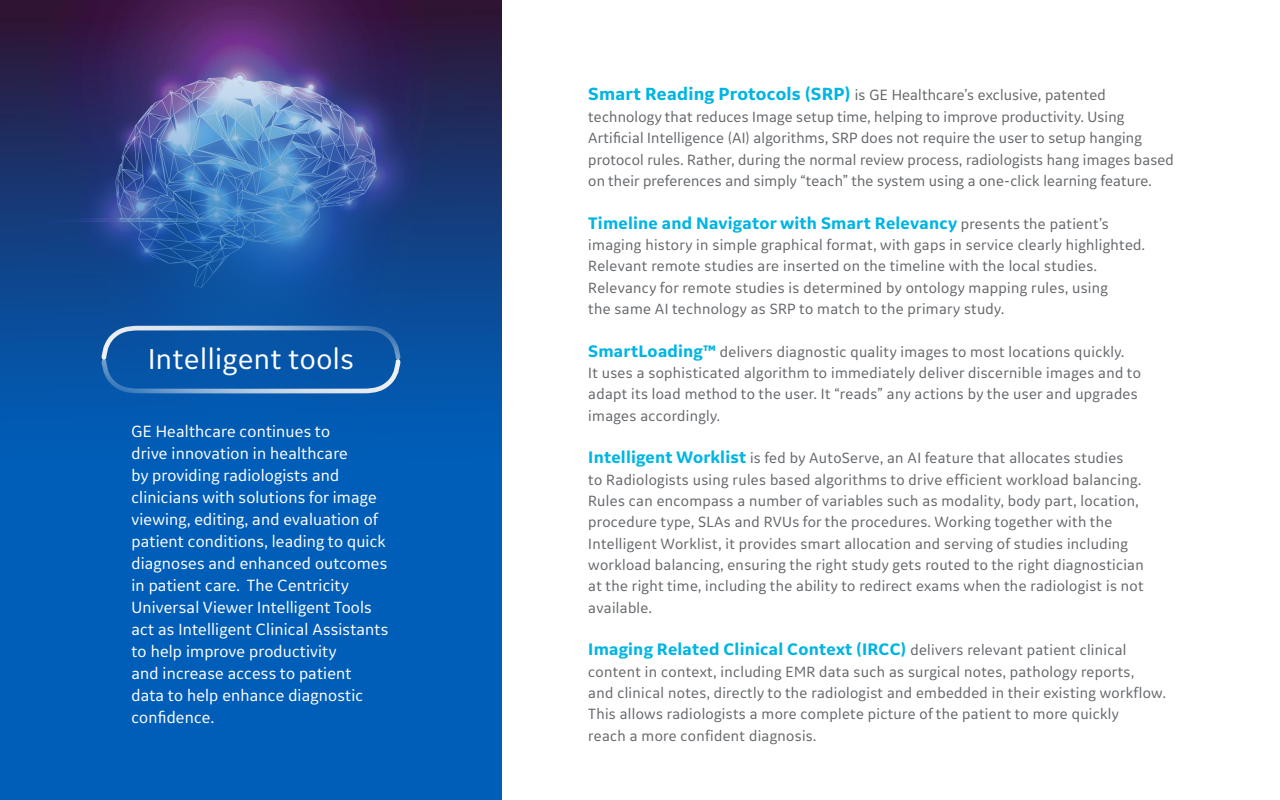
<style>
.page{position:relative;width:1280px;height:800px;background:#fff}
.page>*{position:absolute;margin:0;border:0;box-sizing:border-box;transform-origin:0 0}
.t1{font:30.2px "GE Inspira Sans";letter-spacing:.02em;color:#fff}
.Paragraph_14pt{font:700 17.5px "GE Inspira Sans";letter-spacing:.01em;color:#00b5e2}
.t2{font:17px/22px "GE Inspira Sans";letter-spacing:.01em;color:#fff}
.Paragraph_14pt-2{font:15.5px/21.3px "GE Inspira Sans";letter-spacing:.02em;color:#63666a}
.s1{font-weight:700;font-size:18.4px;color:#00b5e2}
.s2{font-weight:400;font-size:15.5px;color:#63666a}
.s3{font-weight:700;font-size:17.5px;color:#00b5e2}
</style>
<div class="page">
<div style="left:0;top:0;width:502px;height:800px;background:#005eb8"></div>
<img style="left:0;top:0;width:502px;height:404px">
<svg style="left:101px;top:325px;width:300px;height:69px"></svg>
<p class="t1" style="left:148px;top:341px;width:207px">Intelligent tools</p>
<p class="t2" style="left:131px;top:420px;width:258px">GE Healthcare continues to<br>drive innovation in healthcare<br>by providing radiologists and clinicians with solutions for image viewing, editing, and evaluation of patient conditions, leading to quick diagnoses and enhanced outcomes in patient care. The Centricity<br>Universal Viewer Intelligent Tools act as Intelligent Clinical Assistants to help improve productivity<br>and increase access to patient data to help enhance diagnostic confidence.</p>
<p class="Paragraph_14pt-2" style="left:588px;top:84px;width:587px"><span class="s1">Smart Reading Protocols (SRP)</span> is GE Healthcare’s exclusive, patented technology that reduces Image setup time, helping to improve productivity. Using Artificial Intelligence (AI) algorithms, SRP does not require the user to setup hanging protocol rules. Rather, during the normal review process, radiologists hang images based on their preferences and simply “teach” the system using a one-click learning feature.</p>
<p class="Paragraph_14pt" style="left:588px;top:212px;width:522px">Timeline and Navigator with Smart Relevancy <span class="s2">presents the patient’s</span></p>
<p class="Paragraph_14pt-2" style="left:588px;top:234px;width:558px">imaging history in simple graphical format, with gaps in service clearly highlighted.<br>Relevant remote studies are inserted on the timeline with the local studies.<br>Relevancy for remote studies is determined by ontology mapping rules, using<br>the same AI technology as SRP to match to the primary study.</p>
<p class="Paragraph_14pt-2" style="left:588px;top:340px;width:554px"><span class="s3">SmartLoading™</span> delivers diagnostic quality images to most locations quickly.<br>It uses a sophisticated algorithm to immediately deliver discernible images and to adapt its load method to the user. It “reads” any actions by the user and upgrades images accordingly.</p>
<p class="Paragraph_14pt-2" style="left:588px;top:447px;width:557px"><span class="s3">Intelligent Worklist</span> is fed by AutoServe, an AI feature that allocates studies<br>to Radiologists using rules based algorithms to drive efficient workload balancing.<br>Rules can encompass a number of variables such as modality, body part, location, procedure type, SLAs and RVUs for the procedures. Working together with the Intelligent Worklist, it provides smart allocation and serving of studies including workload balancing, ensuring the right study gets routed to the right diagnostician at the right time, including the ability to redirect exams when the radiologist is not available.</p>
<p class="Paragraph_14pt" style="left:588px;top:639px;width:540px">Imaging Related Clinical Context (IRCC) <span class="s2">delivers relevant patient clinical</span></p>
<p class="Paragraph_14pt-2" style="left:588px;top:660px;width:579px">content in context, including EMR data such as surgical notes, pathology reports,<br>and clinical notes, directly to the radiologist and embedded in their existing workflow.<br>This allows radiologists a more complete picture of the patient to more quickly<br>reach a more confident diagnosis.</p>
</div>
